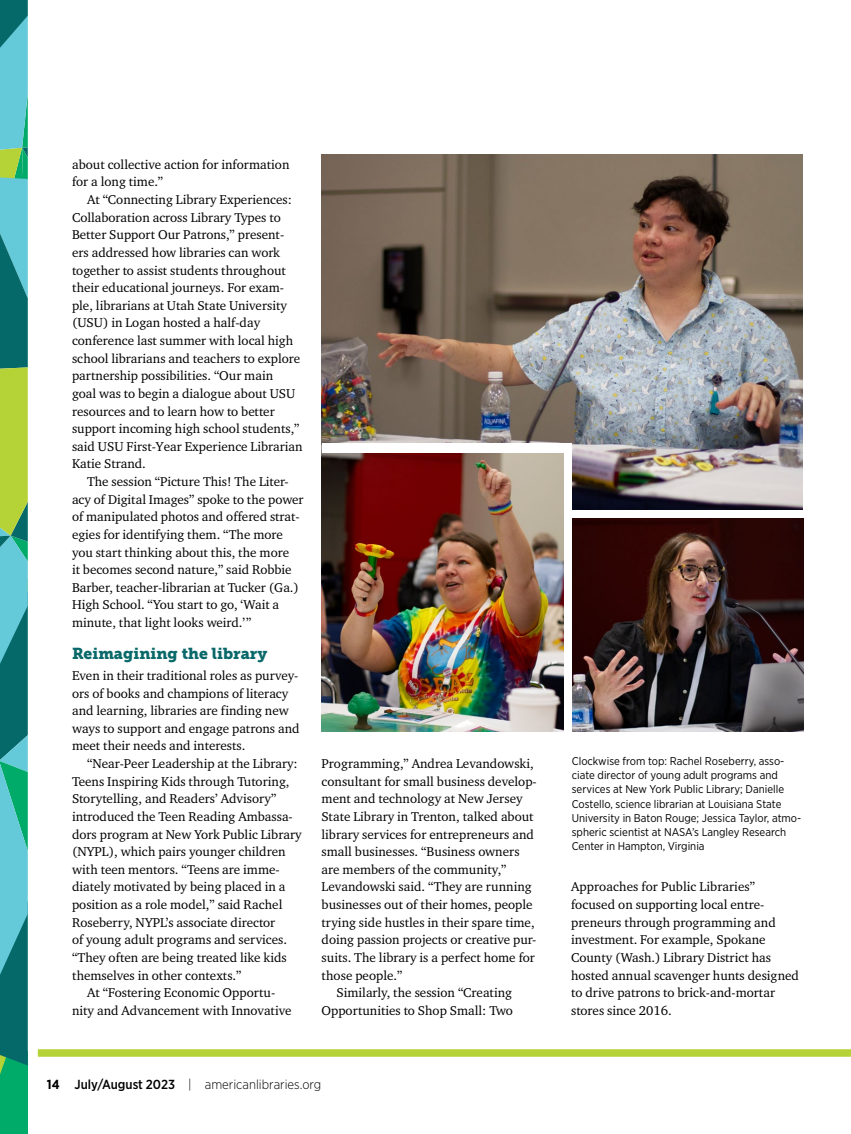
<style>
.page{position:relative;width:851px;height:1134px;background:#fff}
.page>*{position:absolute;margin:0;border:0;box-sizing:border-box;transform-origin:0 0}
.DG_resto{font:15.75px "Museo Slab 900";color:#09696a}
.body-no_indent{font:13.2px/17.7px "Charter ITC Std";color:#000}
.t1{font:300 13.2px "Gotham Narrow";color:#000}
.t2{font:11.25px/14.2px "Gotham Narrow";color:#000}
.s1{font-weight:700}
.s2{font-weight:500}
</style>
<div class="page">
<div style="left:0;top:1051px;width:28px;height:83px;background:#00ab6a"></div>
<svg style="left:0;top:0;width:28px;height:1074px;background:#4ca791"></svg>
<div style="left:38px;top:1049px;width:812px;height:8px;background:#b5d336"></div>
<img style="left:572px;top:518px;width:231px;height:213px">
<img style="left:322px;top:155px;width:480px;height:354px">
<div style="left:322px;top:443px;width:249px;height:147px;background:#fff"></div>
<img style="left:322px;top:454px;width:241px;height:277px">
<p class="body-no_indent" style="left:72px;top:155px;width:219px">about collective action for information for a long time.”</p>
<p class="body-no_indent" style="left:72px;top:190px;width:232px;text-indent:15px">At “Connecting Library Experiences:<br>Collaboration across Library Types to Better Support Our Patrons,” present&shy;ers addressed how libraries can work together to assist students throughout their educational journeys. For exam&shy;ple, librarians at Utah State University (USU) in Logan hosted a half-day conference last summer with local high school librarians and teachers to explore partnership possibilities. “Our main<br>goal was to begin a dialogue about USU resources and to learn how to better support incoming high school students,” said USU First-Year Experience Librarian Katie Strand.</p>
<p class="body-no_indent" style="left:72px;top:472px;width:233px;text-indent:15px">The session “Picture This! The Liter&shy;acy of Digital Images” spoke to the power of manipulated photos and offered strat&shy;egies for identifying them. “The more you start thinking about this, the more<br>it becomes second nature,” said Robbie Barber, teacher-librarian at Tucker (Ga.)<br>High School. “You start to go, ‘Wait a minute, that light looks weird.’”</p>
<p class="DG_resto" style="left:72px;top:644px;width:197px">Reimagining the library</p>
<p class="body-no_indent" style="left:72px;top:666px;width:229px">Even in their traditional roles as purvey&shy;ors of books and champions of literacy and learning, libraries are finding new ways to support and engage patrons and meet their needs and interests.</p>
<p class="body-no_indent" style="left:72px;top:754px;width:231px;text-indent:15px">“Near-Peer Leadership at the Library:<br>Teens Inspiring Kids through Tutoring, Storytelling, and Readers’ Advisory” introduced the Teen Reading Ambassa&shy;dors program at New York Public Library (NYPL), which pairs younger children with teen mentors. “Teens are imme&shy;diately motivated by being placed in a position as a role model,” said Rachel Roseberry, NYPL’s associate director<br>of young adult programs and services. “They often are being treated like kids themselves in other contexts.”</p>
<p class="body-no_indent" style="left:72px;top:984px;width:221px;text-align:center">At “Fostering Economic Opportu-<br>nity and Advancement with Innovative</p>
<p class="body-no_indent" style="left:321px;top:754px;width:217px">Programming,” Andrea Levandowski, consultant for small business develop&shy;ment and technology at New Jersey State Library in Trenton, talked about library services for entrepreneurs and small businesses. “Business owners are members of the community,” Levandowski said. “They are running businesses out of their homes, people trying side hustles in their spare time, doing passion projects or creative pur&shy;suits. The library is a perfect home for those people.”</p>
<p class="body-no_indent" style="left:321px;top:984px;width:193px;text-align:right">Similarly, the session “Creating<br>Opportunities to Shop Small: Two</p>
<p class="t1" style="left:47px;top:1076px;width:276px"><span class="s1">14</span> <span class="s2">July/August 2023</span> | americanlibraries.org</p>
<p class="t2" style="left:572px;top:754px;width:231px">Clockwise from top: Rachel Roseberry, asso&shy;ciate director of young adult programs and services at New York Public Library; Danielle Costello, science librarian at Louisiana State University in Baton Rouge; Jessica Taylor, atmo&shy;spheric scientist at NASA’s Langley Research Center in Hampton, Virginia</p>
<p class="body-no_indent" style="left:571px;top:878px;width:229px">Approaches for Public Libraries” focused on supporting local entre&shy;preneurs through programming and investment. For example, Spokane County (Wash.) Library District has hosted annual scavenger hunts designed to drive patrons to brick-and-mortar stores since 2016.</p>
</div>
